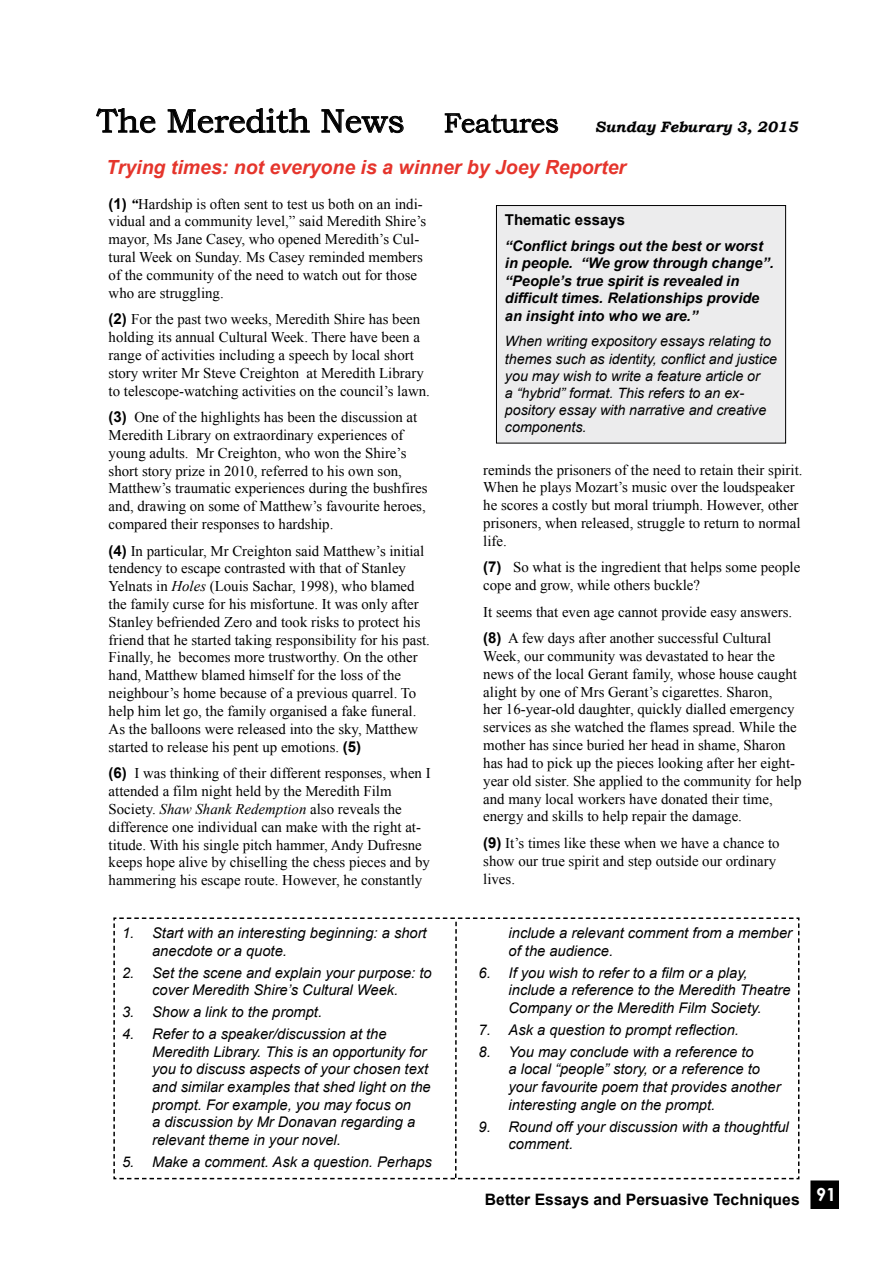
<style>
.page{position:relative;width:893px;height:1263px;background:#fff}
.page>*{position:absolute;margin:0;border:0;box-sizing:border-box;transform-origin:0 0}
.t1{font:33px "Bookman Old Style";color:#000}
.t2{font:italic 700 19.5px "Arial";color:#e5352c}
.t3{font:700 15.75px "Arial";color:#000}
.t4{font:italic 700 15px "Bookman Old Style";color:#000}
.t5{font:700 15px "Arial";color:#000}
.t6{font:14.85px/17.9px "Times New Roman";color:#000}
.t7{font:italic 14.7px/17.7px "Arial";color:#000}
.t8{font:italic 700 14.55px/17.4px "Arial";color:#000}
.t9{font:italic 14.25px/17.1px "Arial";color:#000}
.s1{font-size:27px}
.s2{font-family:"Arial";font-weight:700;font-size:15px}
.s3{font-weight:700;font-style:italic}
.s4{font-style:italic}
</style>
<div class="page">
<div style="left:811px;top:1181px;width:27px;height:27px;background:#000"></div>
<div style="left:810px;top:1180px;width:29px;height:29px;border:2px solid #000"></div>
<div style="left:496px;top:206px;width:290px;height:237px;background:#ececed"></div>
<div style="left:496px;top:206px;width:290px;height:237px;border:1px solid #000"></div>
<svg style="left:96px;top:108px;width:60px;height:25px"></svg>
<svg style="left:167px;top:108px;width:143px;height:25px"></svg>
<svg style="left:321px;top:109px;width:83px;height:24px"></svg>
<svg style="left:444px;top:113px;width:114px;height:20px"></svg>
<svg style="left:596px;top:121px;width:203px;height:15px"></svg>
<svg style="left:113px;top:917px;width:686px;height:262px"></svg>
<h1 class="t1" style="left:97px;top:100px;width:464px">The Meredith News <span class="s1">Features</span></h1>
<p class="t4" style="left:595px;top:116px;width:204px">Sunday Feburary 3, 2015</p>
<h2 class="t2" style="left:106px;top:155px;width:521px">Trying times: not everyone is a winner by Joey Reporter</h2>
<p class="t6" style="left:109px;top:195px;width:319px"><span class="s2">(1)</span> <span class="s3">“</span>Hardship is often sent to test us both on an indi&shy;vidual and a community level,” said Meredith Shire’s mayor, Ms Jane Casey, who opened Meredith’s Cul&shy;tural Week on Sunday. Ms Casey reminded members of the community of the need to watch out for those who are struggling.</p>
<p class="t6" style="left:109px;top:310px;width:323px"><span class="s2">(2)</span> For the past two weeks, Meredith Shire has been holding its annual Cultural Week. There have been a range of activities including a speech by local short story writer Mr Steve Creighton at Meredith Library to telescope-watching activities on the council’s lawn.</p>
<p class="t6" style="left:109px;top:408px;width:320px"><span class="s2">(3)</span> One of the highlights has been the discussion at Meredith Library on extraordinary experiences of young adults. Mr Creighton, who won the Shire’s short story prize in 2010, referred to his own son, Matthew’s traumatic experiences during the bushfires and, drawing on some of Matthew’s favourite heroes, compared their responses to hardship.</p>
<p class="t6" style="left:109px;top:541px;width:323px"><span class="s2">(4)</span> In particular, Mr Creighton said Matthew’s initial tendency to escape contrasted with that of Stanley Yelnats in <span class="s4">Holes</span> (Louis Sachar, 1998), who blamed the family curse for his misfortune. It was only after Stanley befriended Zero and took risks to protect his friend that he started taking responsibility for his past.<br>Finally, he becomes more trustworthy. On the other hand, Matthew blamed himself for the loss of the neighbour’s home because of a previous quarrel. To help him let go, the family organised a fake funeral.<br>As the balloons were released into the sky, Matthew started to release his pent up emotions. <span class="s2">(5)</span></p>
<p class="t6" style="left:109px;top:764px;width:324px"><span class="s2">(6)</span> I was thinking of their different responses, when I attended a film night held by the Meredith Film Society. <span class="s4">Shaw Shank Redemption</span> also reveals the difference one individual can make with the right at&shy;titude. With his single pitch hammer, Andy Dufresne keeps hope alive by chiselling the chess pieces and by hammering his escape route. However, he constantly</p>
<p class="t7" style="left:122px;top:924px;width:14px">1.</p>
<p class="t7" style="left:122px;top:964px;width:14px">2.</p>
<p class="t7" style="left:122px;top:1001px;width:14px;line-height:21.9px">3.<br>4.</p>
<p class="t7" style="left:122px;top:1153px;width:14px">5.</p>
<p class="t7" style="left:152px;top:924px;width:276px">Start with an interesting beginning: a short anecdote or a quote.</p>
<p class="t7" style="left:152px;top:964px;width:281px">Set the scene and explain your purpose: to cover Meredith Shire’s Cultural Week.</p>
<p class="t7" style="left:152px;top:1001px;width:236px;line-height:21.9px">Show a link to the prompt.<br>Refer to a speaker/discussion at the</p>
<p class="t7" style="left:152px;top:1043px;width:280px">Meredith Library. This is an opportunity for you to discuss aspects of your chosen text and similar examples that shed light on the prompt. For example, you may focus on<br>a discussion by Mr Donavan regarding a relevant theme in your novel.</p>
<p class="t7" style="left:152px;top:1153px;width:281px">Make a comment. Ask a question. Perhaps</p>
<p class="t5" style="left:505px;top:210px;width:122px">Thematic essays</p>
<p class="t8" style="left:505px;top:238px;width:270px">“Conflict brings out the best or worst in people. “We grow through change”. “People’s true spirit is revealed in difficult times. Relationships provide an insight into who we are.”</p>
<p class="t9" style="left:505px;top:333px;width:274px">When writing expository essays relating to themes such as identity, conflict and justice you may wish to write a feature article or<br>a “hybrid” format. This refers to an ex&shy;pository essay with narrative and creative components.</p>
<p class="t6" style="left:483px;top:460px;width:321px">reminds the prisoners of the need to retain their spirit.<br>When he plays Mozart’s music over the loudspeaker he scores a costly but moral triumph. However, other prisoners, when released, struggle to return to normal life.</p>
<p class="t6" style="left:483px;top:558px;width:319px"><span class="s2">(7)</span> So what is the ingredient that helps some people cope and grow, while others buckle?</p>
<p class="t6" style="left:483px;top:598px;width:310px;line-height:26.5px">It seems that even age cannot provide easy answers. <span class="s2">(8)</span> A few days after another successful Cultural</p>
<p class="t6" style="left:483px;top:647px;width:320px">Week, our community was devastated to hear the news of the local Gerant family, whose house caught alight by one of Mrs Gerant’s cigarettes. Sharon,<br>her 16-year-old daughter, quickly dialled emergency services as she watched the flames spread. While the mother has since buried her head in shame, Sharon has had to pick up the pieces looking after her eight&shy;year old sister. She applied to the community for help and many local workers have donated their time, energy and skills to help repair the damage.</p>
<p class="t6" style="left:483px;top:834px;width:298px"><span class="s2">(9)</span> It’s times like these when we have a chance to show our true spirit and step outside our ordinary lives.</p>
<p class="t7" style="left:479px;top:964px;width:14px">6.</p>
<p class="t7" style="left:479px;top:1019px;width:14px;line-height:21.9px">7.<br>8.</p>
<p class="t7" style="left:479px;top:1118px;width:14px">9.</p>
<p class="t7" style="left:509px;top:924px;width:285px">include a relevant comment from a member of the audience.</p>
<p class="t7" style="left:509px;top:964px;width:283px">If you wish to refer to a film or a play, include a reference to the Meredith Theatre<br>Company or the Meredith Film Society.</p>
<p class="t7" style="left:509px;top:1019px;width:247px;line-height:21.9px">Ask a question to prompt reflection.<br>You may conclude with a reference to</p>
<p class="t7" style="left:509px;top:1061px;width:274px">a local “people” story, or a reference to your favourite poem that provides another interesting angle on the prompt.</p>
<p class="t7" style="left:509px;top:1118px;width:282px">Round off your discussion with a thoughtful comment.</p>
<p class="t3" style="left:485px;top:1188px;width:353px">Better Essays and Persuasive Techniques <sup>91</sup></p>
</div>
